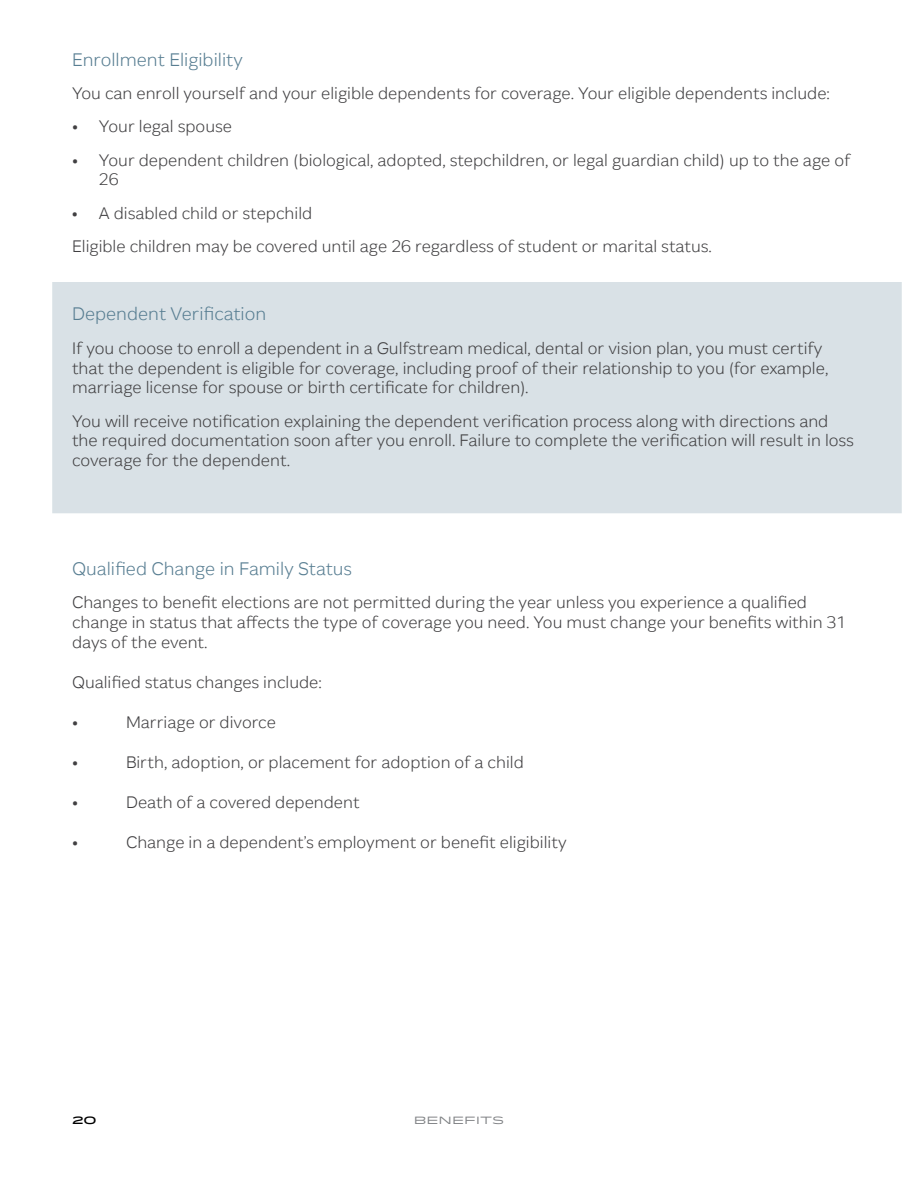
<style>
.page{position:relative;width:918px;height:1188px;background:#fff}
.page>*{position:absolute;margin:0;border:0;box-sizing:border-box;transform-origin:0 0}
.t1{font:300 18px "Gulfstream Horizon";color:#587e92}
.t2{font:300 16.5px/19.8px "Gulfstream Horizon";color:#414042}
.t3{font:10.5px "Idlewild";color:#808285}
.t4{font:500 10.5px "Idlewild";color:#000}
</style>
<div class="page">
<div style="left:52px;top:282px;width:850px;height:231px;background:#d9e1e6"></div>
<p class="t1" style="left:72px;top:48px;width:172px">Enrollment Eligibility</p>
<p class="t2" style="left:72px;top:83px;width:759px">You can enroll yourself and your eligible dependents for coverage. Your eligible dependents include:</p>
<p class="t2" style="left:72px;top:117px;width:162px">• Your legal spouse</p>
<p class="t2" style="left:99px;top:150px;width:753px;text-indent:-27px">• Your dependent children (biological, adopted, stepchildren, or legal guardian child) up to the age of<br>26</p>
<p class="t2" style="left:72px;top:196px;width:641px;line-height:33.3px">• A disabled child or stepchild<br>Eligible children may be covered until age 26 regardless of student or marital status.</p>
<p class="t1" style="left:72px;top:303px;width:196px">Dependent Verification</p>
<p class="t2" style="left:72px;top:338px;width:758px">If you choose to enroll a dependent in a Gulfstream medical, dental or vision plan, you must certify that the dependent is eligible for coverage, including proof of their relationship to you (for example, marriage license for spouse or birth certificate for children).</p>
<p class="t2" style="left:72px;top:411px;width:783px">You will receive notification explaining the dependent verification process along with directions and the required documentation soon after you enroll. Failure to complete the verification will result in loss coverage for the dependent.</p>
<p class="t1" style="left:72px;top:557px;width:282px">Qualified Change in Family Status</p>
<p class="t2" style="left:72px;top:592px;width:776px">Changes to benefit elections are not permitted during the year unless you experience a qualified change in status that affects the type of coverage you need. You must change your benefits within 31 days of the event.</p>
<p class="t2" style="left:72px;top:672px;width:251px">Qualified status changes include:</p>
<p class="t2" style="left:72px;top:712px;width:8px">•</p>
<p class="t2" style="left:126px;top:712px;width:152px">Marriage or divorce</p>
<p class="t2" style="left:72px;top:752px;width:8px">•</p>
<p class="t2" style="left:126px;top:752px;width:399px">Birth, adoption, or placement for adoption of a child</p>
<p class="t2" style="left:72px;top:792px;width:8px">•</p>
<p class="t2" style="left:126px;top:792px;width:235px">Death of a covered dependent</p>
<p class="t2" style="left:72px;top:832px;width:8px">•</p>
<p class="t2" style="left:126px;top:832px;width:442px">Change in a dependent’s employment or benefit eligibility</p>
<p class="t4" style="left:72px;top:1113px;width:26px">20</p>
<p class="t3" style="left:414px;top:1113px;width:92px">BENEFITS</p>
</div>
